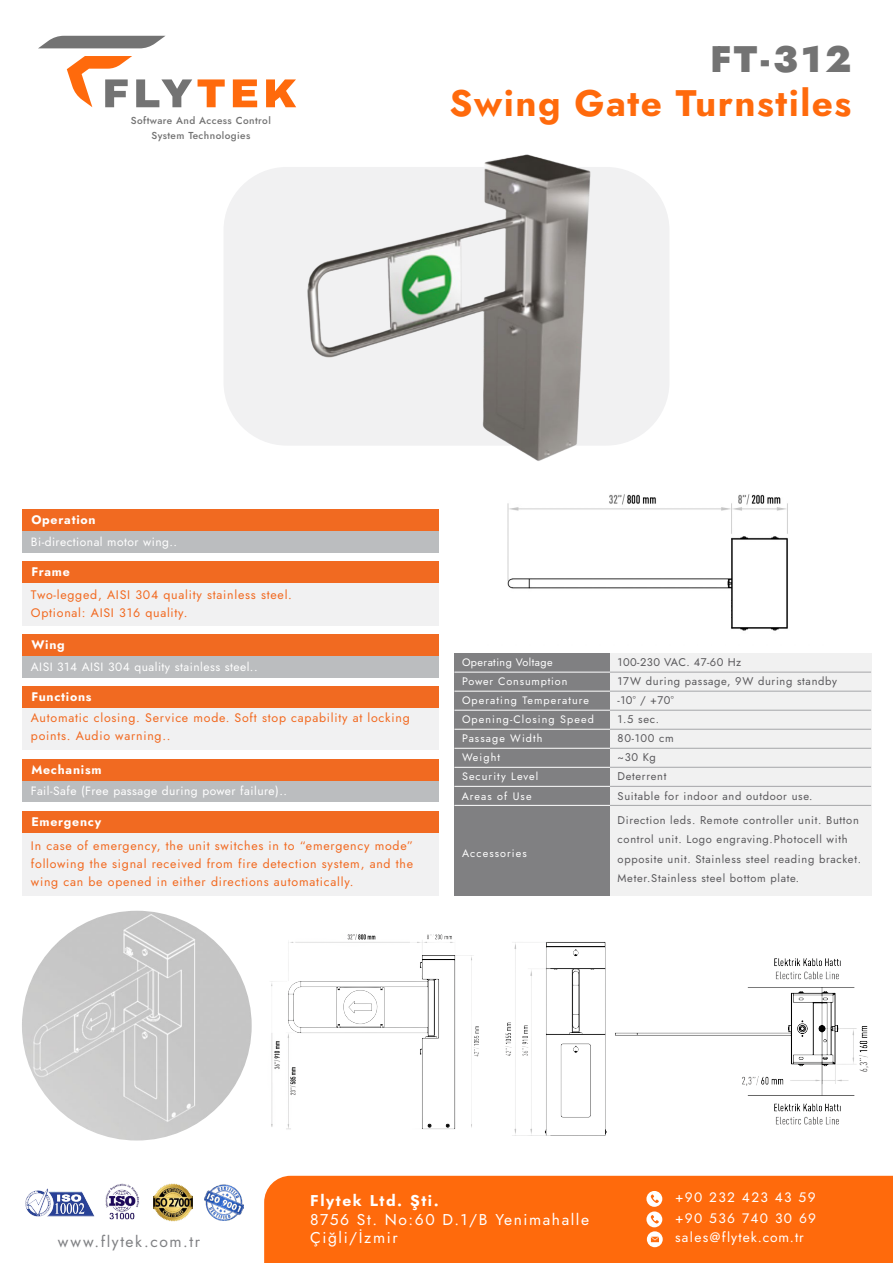
<style>
.page{position:relative;width:893px;height:1263px;background:#fff}
.page>*{position:absolute;margin:0;border:0;box-sizing:border-box;transform-origin:0 0}
.t1{font:700 36.9px "Jost";letter-spacing:.04em;color:#ff6a0c}
.t2{font:900 36.9px "Jost";color:#737373}
.t3{font:15.6px/18.8px "Jost";letter-spacing:.1em;color:#fff}
.t4{font:15.6px "Jost";letter-spacing:.1em;color:#808184}
.t5{font:700 15.6px "Jost";letter-spacing:.1em;color:#fff}
.t6{font:13.65px "Jost";letter-spacing:.1em;color:#fff}
.t7{font:12.3px/17.9px "Jost";letter-spacing:.06em;color:#f16a21}
.t8{font:700 12.3px "Jost";letter-spacing:.06em;color:#fff}
.t9{font:12px "Jost";letter-spacing:.04em;color:#fff}
.t10{font:11.1px/19.2px "Jost";letter-spacing:.06em;color:#5a595c}
.t11{font:10.8px/19.2px "Jost";letter-spacing:.1em;color:#fff}
.t12{font:500 10.05px/15.1px "Jost";letter-spacing:.04em;color:#737373;text-align:center}
</style>
<div class="page">
<div style="left:224px;top:167px;width:445px;height:279px;background:#f1f1f2;border-radius:63px"></div>
<div style="left:264px;top:1176px;width:629px;height:87px;background:#ff6a0c"></div>
<svg style="left:647px;top:1231px;width:16px;height:16px"></svg>
<svg style="left:651px;top:1237px;width:8px;height:5px"></svg>
<svg style="left:646px;top:1211px;width:16px;height:16px"></svg>
<svg style="left:651px;top:1215px;width:8px;height:8px"></svg>
<svg style="left:646px;top:1191px;width:16px;height:16px"></svg>
<svg style="left:651px;top:1194px;width:8px;height:9px"></svg>
<img style="left:204px;top:1184px;width:40px;height:37px">
<img style="left:154px;top:1183px;width:39px;height:39px">
<img style="left:25px;top:1188px;width:70px;height:29px">
<img style="left:105px;top:1183px;width:34px;height:36px">
<div style="left:610px;top:653px;width:261px;height:242px;background:#f1f1f1"></div>
<hr style="left:610px;top:691px;width:261px;height:1px;background:#a5a6a9">
<hr style="left:610px;top:710px;width:261px;height:1px;background:#a5a6a9">
<hr style="left:610px;top:729px;width:261px;height:1px;background:#a5a6a9">
<hr style="left:610px;top:748px;width:261px;height:1px;background:#a5a6a9">
<hr style="left:610px;top:767px;width:261px;height:1px;background:#a5a6a9">
<hr style="left:610px;top:786px;width:261px;height:1px;background:#a5a6a9">
<hr style="left:610px;top:805px;width:261px;height:1px;background:#a5a6a9">
<hr style="left:610px;top:672px;width:261px;height:1px;background:#a5a6a9">
<div style="left:454px;top:653px;width:156px;height:242px;background:#808082"></div>
<hr style="left:454px;top:672px;width:156px;height:1px;background:#fff">
<hr style="left:454px;top:691px;width:156px;height:1px;background:#fff">
<hr style="left:454px;top:710px;width:156px;height:1px;background:#fff">
<hr style="left:454px;top:729px;width:156px;height:1px;background:#fff">
<hr style="left:454px;top:748px;width:156px;height:1px;background:#fff">
<hr style="left:454px;top:767px;width:156px;height:1px;background:#fff">
<hr style="left:454px;top:786px;width:156px;height:1px;background:#fff">
<hr style="left:454px;top:805px;width:156px;height:1px;background:#fff">
<img style="left:249px;top:100px;width:408px;height:361px">
<img style="left:628px;top:958px;width:241px;height:167px">
<img style="left:505px;top:942px;width:123px;height:194px">
<img style="left:507px;top:494px;width:281px;height:137px">
<img style="left:22px;top:911px;width:230px;height:229px;border-radius:115px">
<div style="left:22px;top:531px;width:417px;height:21px;background:#bbbdbf"></div>
<div style="left:22px;top:509px;width:417px;height:22px;background:#f16a21"></div>
<div style="left:22px;top:656px;width:417px;height:21px;background:#bbbdbf"></div>
<div style="left:22px;top:634px;width:417px;height:22px;background:#f16a21"></div>
<div style="left:22px;top:780px;width:417px;height:22px;background:#bbbdbf"></div>
<div style="left:22px;top:759px;width:417px;height:21px;background:#f16a21"></div>
<div style="left:22px;top:707px;width:417px;height:43px;background:#f1f1f2"></div>
<div style="left:22px;top:686px;width:417px;height:21px;background:#f16a21"></div>
<div style="left:22px;top:832px;width:417px;height:63px;background:#f1f1f2"></div>
<div style="left:22px;top:811px;width:417px;height:21px;background:#f16a21"></div>
<div style="left:22px;top:583px;width:417px;height:43px;background:#f1f1f2"></div>
<div style="left:22px;top:561px;width:417px;height:22px;background:#f16a21"></div>
<img style="left:271px;top:934px;width:208px;height:196px">
<svg style="left:38px;top:36px;width:127px;height:12px;background:#868686"></svg>
<svg style="left:67px;top:56px;width:125px;height:51px"></svg>
<svg style="left:198px;top:79px;width:27px;height:28px"></svg>
<svg style="left:233px;top:79px;width:24px;height:28px"></svg>
<svg style="left:266px;top:79px;width:30px;height:28px"></svg>
<p class="t12" style="left:131px;top:113px;width:141px">Software And Access Control<br>System Technologies</p>
<h1 class="t2" style="left:710px;top:34px;width:143px">FT-312</h1>
<h1 class="t1" style="left:450px;top:78px;width:403px">Swing Gate Turnstiles</h1>
<p class="t8" style="left:31px;top:512px;width:66px">Operation</p>
<p class="t9" style="left:31px;top:533px;width:148px">Bi-directional motor wing..</p>
<p class="t8" style="left:31px;top:563px;width:40px">Frame</p>
<p class="t7" style="left:31px;top:586px;width:263px">Two-legged, AISI 304 quality stainless steel.<br>Optional: AISI 316 quality.</p>
<p class="t8" style="left:31px;top:636px;width:35px">Wing</p>
<p class="t9" style="left:31px;top:658px;width:228px">AISI 314 AISI 304 quality stainless steel..</p>
<p class="t8" style="left:31px;top:688px;width:62px">Functions</p>
<p class="t7" style="left:31px;top:709px;width:380px">Automatic closing. Service mode. Soft stop capability at locking points. Audio warning..</p>
<p class="t8" style="left:31px;top:761px;width:72px">Mechanism</p>
<p class="t9" style="left:31px;top:783px;width:258px">Fail-Safe (Free passage during power failure)..</p>
<p class="t8" style="left:31px;top:813px;width:71px">Emergency</p>
<p class="t7" style="left:31px;top:837px;width:384px;text-align:justify">In case of emergency, the unit switches in to “emergency mode” following the signal received from fire detection system, and the wing can be opened in either directions automatically.</p>
<p class="t11" style="left:462px;top:652px;width:133px">Operating Voltage<br>Power Consumption<br>Operating Temperature<br>Opening-Closing Speed</p>
<p class="t11" style="left:462px;top:748px;width:40px">Weight</p>
<p class="t11" style="left:462px;top:729px;width:82px">Passage Width</p>
<p class="t11" style="left:462px;top:767px;width:78px;line-height:20px">Security Level<br>Areas of Use</p>
<p class="t11" style="left:462px;top:843px;width:66px">Accessories</p>
<p class="t10" style="left:618px;top:653px;width:221px">100-230 VAC. 47-60 Hz<br>17W during passage, 9W during standby</p>
<p class="t10" style="left:618px;top:691px;width:58px">-10° / +70°</p>
<p class="t10" style="left:618px;top:710px;width:197px">1.5 sec.<br>80-100 cm<br>~30 Kg<br>Deterrent<br>Suitable for indoor and outdoor use.</p>
<p class="t10" style="left:618px;top:811px;width:245px">Direction leds. Remote controller unit. Button control unit. Logo engraving.Photocell with opposite unit. Stainless steel reading bracket.<br>Meter.Stainless steel bottom plate.</p>
<p class="t6" style="left:675px;top:1188px;width:142px">+90 232 423 43 59</p>
<p class="t5" style="left:310px;top:1190px;width:130px">Flytek Ltd. Şti.</p>
<p class="t3" style="left:310px;top:1210px;width:280px">8756 St. No:60 D.1/B Yenimahalle<br>Çiğli/İzmir</p>
<p class="t6" style="left:675px;top:1209px;width:143px">+90 536 740 30 69</p>
<p class="t4" style="left:58px;top:1231px;width:144px">www.flytek.com.tr</p>
<p class="t6" style="left:675px;top:1228px;width:130px">sales@flytek.com.tr</p>
</div>
